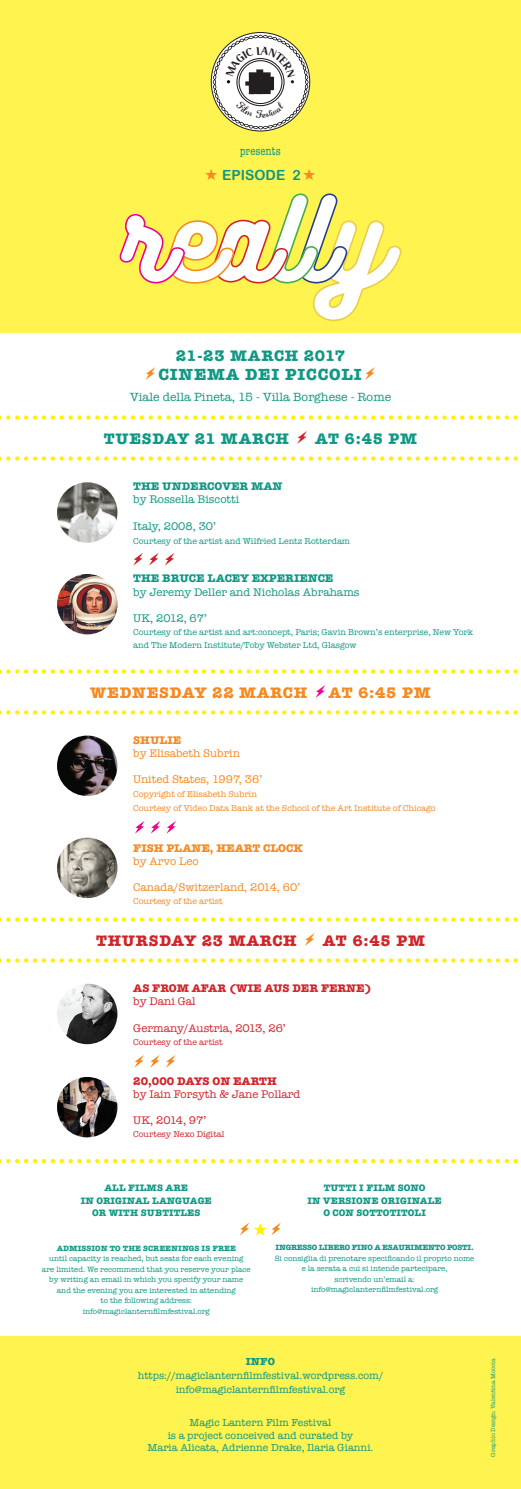
<style>
.page{position:relative;width:521px;height:1489px;background:#fff}
.page>*{position:absolute;margin:0;border:0;box-sizing:border-box;transform-origin:0 0}
.t1{font:700 16.62px "American Typewriter";letter-spacing:.05em;color:#0f9884}
.t2{font:700 15.75px "American Typewriter";letter-spacing:.045em;color:#0f9884}
.t3{font:700 15.75px "American Typewriter";letter-spacing:.05em;color:#f6891f}
.t4{font:700 15.75px "American Typewriter";letter-spacing:.05em;color:#d1232a}
.t5{font:14px "Arial Rounded MT Bold";color:#0f9884}
.t6{font:12.25px "American Typewriter";color:#0f9884}
.t7{font:condensed 12.25px "American Typewriter";color:#0f9884}
.t8{font:11.38px "American Typewriter";color:#0f9884}
.t9{font:11.38px "American Typewriter";color:#f6891f}
.t10{font:11.38px "American Typewriter";color:#d1232a}
.t11{font:700 11.38px "American Typewriter";color:#d1232a}
.t12{font:700 11.38px "American Typewriter";color:#0f9884}
.t13{font:700 11.38px "American Typewriter";color:#f6891f}
.t14{font:10.5px/12.2px "American Typewriter";color:#0f9884;text-align:center}
.t15{font:700 10.5px "American Typewriter";color:#0f9884}
.t16{font:700 9.62px/12.2px "American Typewriter";letter-spacing:.01em;color:#0f9884;text-align:center}
.t17{font:8.75px/13.1px "American Typewriter";color:#0f9884}
.t18{font:8.75px/14.9px "American Typewriter";color:#f6891f}
.t19{font:8.75px "American Typewriter";color:#d1232a}
.t20{font:7.88px/10.5px "American Typewriter";color:#0f9884;text-align:center}
.t21{font:700 7.88px "American Typewriter";letter-spacing:-.025em;color:#0f9884}
.t22{font:700 7.88px "American Typewriter";letter-spacing:.01em;color:#0f9884}
.t23{font:6.12px "American Typewriter";color:#0f9884}
.s1{color:#f6891f}
</style>
<div class="page">
<div style="left:0;top:0;width:521px;height:332px;background:#fff34f"></div>
<svg style="left:119px;top:193px;width:283px;height:128px"></svg>
<svg style="left:0;top:415px;width:518px;height:5px"></svg>
<svg style="left:0;top:669px;width:518px;height:4px"></svg>
<svg style="left:0;top:917px;width:518px;height:4px"></svg>
<svg style="left:0;top:1159px;width:518px;height:4px"></svg>
<svg style="left:0;top:456px;width:518px;height:4px"></svg>
<svg style="left:0;top:710px;width:518px;height:4px"></svg>
<svg style="left:0;top:958px;width:518px;height:4px"></svg>
<img style="left:57px;top:482px;width:60px;height:60px;border-radius:30px">
<img style="left:57px;top:735px;width:60px;height:61px;border-radius:30px">
<img style="left:57px;top:983px;width:60px;height:61px;border-radius:30px">
<img style="left:57px;top:574px;width:60px;height:60px;border-radius:30px">
<img style="left:57px;top:837px;width:60px;height:61px;border-radius:30px">
<img style="left:57px;top:1076px;width:60px;height:61px;border-radius:30px">
<svg style="left:133px;top:553px;width:41px;height:12px"></svg>
<svg style="left:135px;top:821px;width:41px;height:12px"></svg>
<svg style="left:134px;top:1055px;width:41px;height:12px"></svg>
<div style="left:0;top:1335px;width:521px;height:153px;background:#fff34f"></div>
<svg style="left:240px;top:1222px;width:41px;height:13px"></svg>
<svg style="left:212px;top:35px;width:97px;height:94px"></svg>
<h3 class="t7" style="left:240px;top:141px;width:42px">presents</h3>
<h3 class="t5" style="left:205px;top:166px;width:113px"><span class="s1">▲</span> EPISODE 2<span class="s1">▲</span></h3>
<h2 class="t2" style="left:176px;top:342px;width:170px">21-23 MARCH 2017</h2>
<h1 class="t1" style="left:158px;top:359px;width:205px">CINEMA DEI PICCOLI</h1>
<h3 class="t6" style="left:130px;top:387px;width:263px">Viale della Pineta, 15 - Villa Borghese - Rome</h3>
<h2 class="t2" style="left:104px;top:425px;width:187px">TUESDAY 21 MARCH</h2>
<h2 class="t2" style="left:315px;top:425px;width:103px">AT 6:45 PM</h2>
<h3 class="t12" style="left:133px;top:476px;width:151px">THE UNDERCOVER MAN</h3>
<h3 class="t8" style="left:133px;top:491px;width:107px">by Rossella Biscotti</h3>
<h3 class="t8" style="left:133px;top:517px;width:84px">Italy, 2008, 30’</h3>
<p class="t17" style="left:133px;top:534px;width:218px">Courtesy of the artist and Wilfried Lentz Rotterdam</p>
<h3 class="t12" style="left:133px;top:568px;width:202px">THE BRUCE LACEY EXPERIENCE</h3>
<h3 class="t8" style="left:133px;top:583px;width:228px">by Jeremy Deller and Nicholas Abrahams</h3>
<h3 class="t8" style="left:133px;top:609px;width:75px">UK, 2012, 67’</h3>
<p class="t17" style="left:133px;top:625px;width:341px">Courtesy of the artist and art:concept, Paris; Gavin Brown’s enterprise, New York and The Modern Institute/Toby Webster Ltd, Glasgow</p>
<h2 class="t3" style="left:90px;top:678px;width:218px">WEDNESDAY 22 MARCH</h2>
<h2 class="t3" style="left:328px;top:678px;width:103px">AT 6:45 PM</h2>
<h3 class="t13" style="left:133px;top:730px;width:50px">SHULIE</h3>
<h3 class="t9" style="left:133px;top:744px;width:108px">by Elisabeth Subrin</h3>
<h3 class="t9" style="left:133px;top:770px;width:131px">United States, 1997, 36’</h3>
<p class="t18" style="left:133px;top:785px;width:304px">Copyright of Elisabeth Subrin<br>Courtesy of Video Data Bank at the School of the Art Institute of Chicago</p>
<h3 class="t13" style="left:133px;top:838px;width:171px">FISH PLANE, HEART CLOCK</h3>
<h3 class="t9" style="left:133px;top:852px;width:67px">by Arvo Leo</h3>
<h3 class="t9" style="left:133px;top:878px;width:169px">Canada/Switzerland, 2014, 60’</h3>
<p class="t18" style="left:133px;top:893px;width:91px">Courtesy of the artist</p>
<h2 class="t4" style="left:96px;top:926px;width:202px">THURSDAY 23 MARCH</h2>
<h2 class="t4" style="left:323px;top:926px;width:103px">AT 6:45 PM</h2>
<h3 class="t11" style="left:133px;top:978px;width:240px">AS FROM AFAR (WIE AUS DER FERNE)</h3>
<h3 class="t10" style="left:133px;top:992px;width:64px">by Dani Gal</h3>
<h3 class="t10" style="left:133px;top:1019px;width:154px">Germany/Austria, 2013, 26’</h3>
<p class="t19" style="left:133px;top:1035px;width:91px">Courtesy of the artist</p>
<h3 class="t11" style="left:133px;top:1071px;width:145px">20,000 DAYS ON EARTH</h3>
<h3 class="t10" style="left:133px;top:1085px;width:169px">by Iain Forsyth &amp; Jane Pollard</h3>
<h3 class="t10" style="left:133px;top:1111px;width:75px">UK, 2014, 97’</h3>
<p class="t19" style="left:133px;top:1127px;width:93px">Courtesy Nexo Digital</p>
<p class="t16" style="left:81px;top:1181px;width:133px">ALL FILMS ARE<br>IN ORIGINAL LANGUAGE<br>OR WITH SUBTITLES</p>
<p class="t16" style="left:324px;top:1181px;width:15px">TUTT</p>
<p class="t16" style="left:352px;top:1181px;width:75px">I I FILM SONO</p>
<p class="t16" style="left:308px;top:1193px;width:135px">IN VERSIONE ORIGINALE</p>
<p class="t16" style="left:323px;top:1206px;width:104px">O CON SOTTOTITOLI</p>
<p class="t22" style="left:57px;top:1240px;width:181px">ADMISSION TO THE SCREENINGS IS FREE</p>
<p class="t20" style="left:42px;top:1252px;width:210px">until capacity is reached, but seats for each evening<br>are limited. We recommend that you reserve your place by writing an email in which you specify your name and the evening you are interested in attending<br>to the following address: info@magiclanternfilmfestival.org</p>
<p class="t21" style="left:276px;top:1240px;width:199px">INGRESS O LIBERO FINO A ESAURIMENTO POSTI.</p>
<p class="t20" style="left:275px;top:1252px;width:201px">Si consiglia di prenotare specificando il proprio nome e la serata a cui si intende partecipare,<br>scrivendo un’email a: info@magiclanternfilmfestival.org</p>
<h3 class="t15" style="left:246px;top:1352px;width:31px">INFO</h3>
<h3 class="t14" style="left:138px;top:1367px;width:247px;line-height:14px">https://magiclanternfilmfestival.wordpress.com/ info@magiclanternfilmfestival.org</h3>
<h3 class="t14" style="left:148px;top:1416px;width:227px">Magic Lantern Film Festival<br>is a project conceived and curated by<br>Maria Alicata, Adrienne Drake, Ilaria Gianni.</h3>
<p class="t23" style="left:488px;top:1456px;width:100px;rotate:-90deg">Graphic Design: Valentina Moccia</p>
</div>
